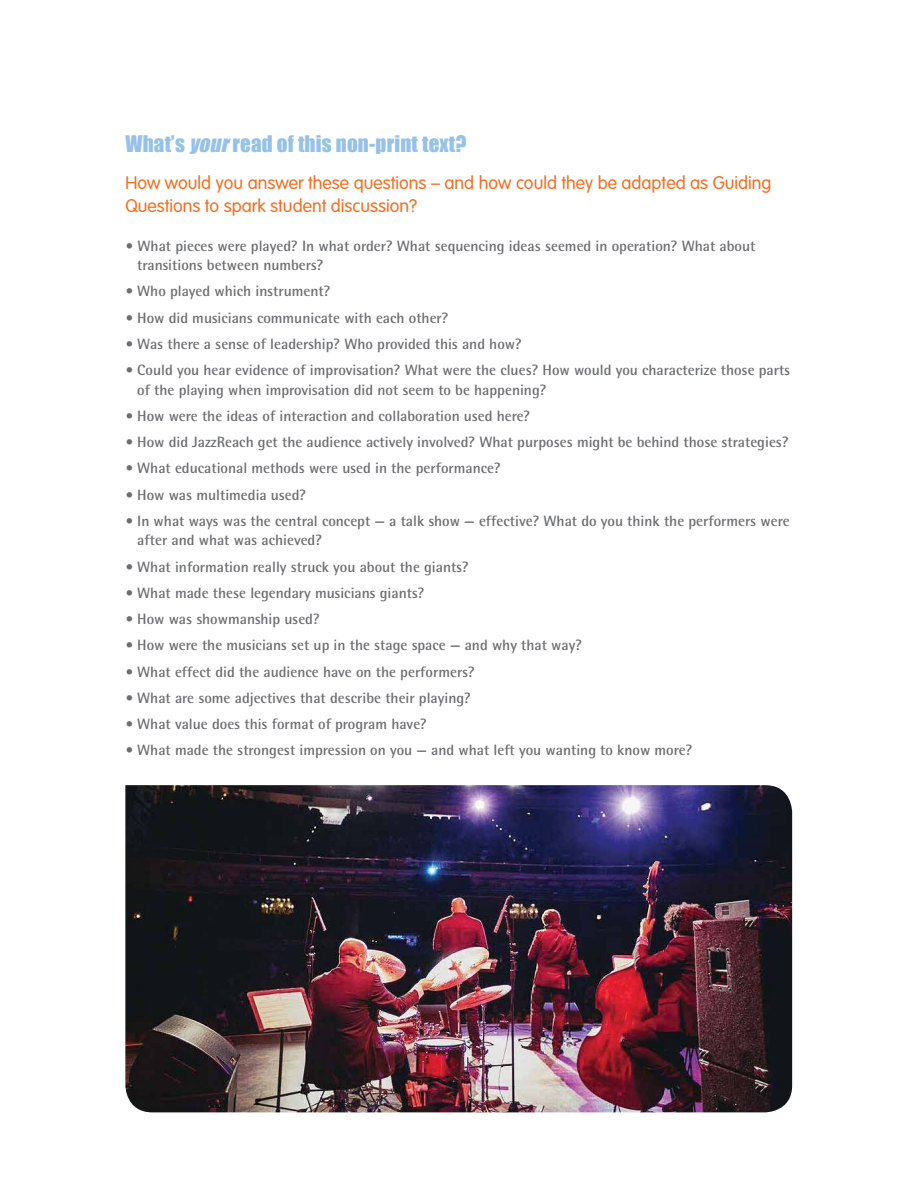
<style>
.page{position:relative;width:918px;height:1188px;background:#fff}
.page>*{position:absolute;margin:0;border:0;box-sizing:border-box;transform-origin:0 0}
.t1{font:21px "Impact";letter-spacing:.01em;color:#96c1e8}
.t2{font:300 18px/22.5px "VAG Rounded";color:#f36f21}
.t3{font:700 15px/19.5px "Agfa Rotis Semisans";color:#6d6e71}
.s1{font-style:italic}
</style>
<div class="page">
<img style="left:125px;top:785px;width:667px;height:327px">
<h1 class="t1" style="left:125px;top:127px;width:343px">What’s <span class="s1">YOUR</span>read of this non-print text?</h1>
<p class="t2" style="left:125px;top:171px;width:648px">How would you answer these questions – and how could they be adapted as Guiding<br>Questions to spark student discussion?</p>
<p class="t3" style="left:137px;top:236px;width:620px;text-indent:-12px">• What pieces were played? In what order? What sequencing ideas seemed in operation? What about transitions between numbers?</p>
<p class="t3" style="left:125px;top:281px;width:207px">• Who played which instrument?</p>
<p class="t3" style="left:125px;top:308px;width:325px">• How did musicians communicate with each other?</p>
<p class="t3" style="left:125px;top:334px;width:398px">• Was there a sense of leadership? Who provided this and how?</p>
<p class="t3" style="left:137px;top:360px;width:654px;text-indent:-12px">• Could you hear evidence of improvisation? What were the clues? How would you characterize those parts of the playing when improvisation did not seem to be happening?</p>
<p class="t3" style="left:125px;top:406px;width:406px">• How were the ideas of interaction and collaboration used here?</p>
<p class="t3" style="left:125px;top:432px;width:665px">• How did JazzReach get the audience actively involved? What purposes might be behind those strategies?</p>
<p class="t3" style="left:125px;top:458px;width:377px">• What educational methods were used in the performance?</p>
<p class="t3" style="left:125px;top:485px;width:182px">• How was multimedia used?</p>
<p class="t3" style="left:137px;top:511px;width:654px;text-indent:-12px">• In what ways was the central concept — a talk show — effective? What do you think the performers were after and what was achieved?</p>
<p class="t3" style="left:125px;top:557px;width:345px">• What information really struck you about the giants?</p>
<p class="t3" style="left:125px;top:583px;width:301px">• What made these legendary musicians giants?</p>
<p class="t3" style="left:125px;top:609px;width:196px">• How was showmanship used?</p>
<p class="t3" style="left:125px;top:635px;width:458px">• How were the musicians set up in the stage space — and why that way?</p>
<p class="t3" style="left:125px;top:662px;width:351px">• What effect did the audience have on the performers?</p>
<p class="t3" style="left:125px;top:688px;width:347px">• What are some adjectives that describe their playing?</p>
<p class="t3" style="left:125px;top:714px;width:303px">• What value does this format of program have?</p>
<p class="t3" style="left:125px;top:740px;width:568px">• What made the strongest impression on you — and what left you wanting to know more?</p>
</div>
